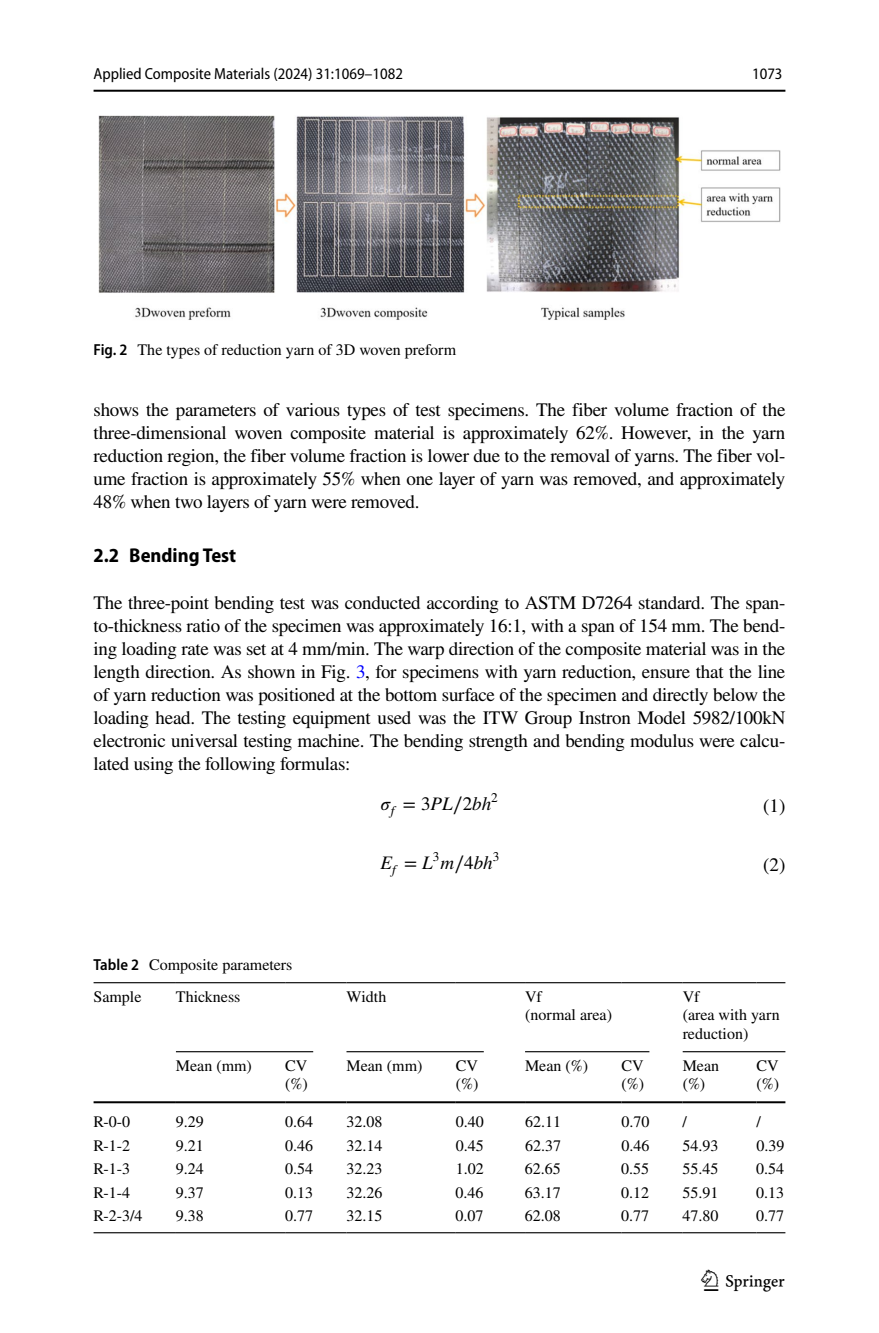
<style>
.page{position:relative;width:879px;height:1333px;background:#fff}
.page>*{position:absolute;margin:0;border:0;box-sizing:border-box;transform-origin:0 0}
.t1{font:30px "Springnew Regular 5";color:#000}
.t2{font:700 semi-condensed 20px "Myriad Pro";color:#000}
.t3{font:19px/23px "STIX";letter-spacing:-.015em;color:#000;text-align:justify}
.t4{font:19px "STIX General Italic 2";color:#000}
.t5{font:italic 19px "STIX General";color:#000}
.t6{font:16px/18.4px "STIX";color:#000}
.t7{font:semi-condensed 16px "Myriad Pro";color:#000}
.t8{font:13.4px "STIX General";color:#000}
.s1{font-family:"Myriad Pro";font-weight:600;font-stretch:semi-condensed}
.s2{color:#00f}
.s3{font-family:"STIX Math"}
.s4{font-family:"STIX Math";font-style:normal}
.s5{font-style:normal}
.s6{font-family:"STIX Math Regular 2"}
.s7{font-family:"STIX General Regular 2"}
</style>
<div class="page">
<hr style="left:94px;top:90px;width:691px;height:2px;background:#000">
<img style="left:99px;top:116px;width:681px;height:204px">
<hr style="left:94px;top:982px;width:82px;height:1px;background:#000">
<hr style="left:94px;top:1101px;width:82px;height:2px;background:#000">
<hr style="left:176px;top:982px;width:109px;height:1px;background:#000">
<hr style="left:285px;top:982px;width:61px;height:1px;background:#000">
<hr style="left:346px;top:982px;width:110px;height:1px;background:#000">
<hr style="left:456px;top:982px;width:69px;height:1px;background:#000">
<hr style="left:525px;top:982px;width:96px;height:1px;background:#000">
<hr style="left:621px;top:982px;width:61px;height:1px;background:#000">
<hr style="left:682px;top:982px;width:74px;height:1px;background:#000">
<svg style="left:756px;top:982px;width:29px;height:1px"></svg>
<hr style="left:176px;top:1101px;width:109px;height:2px;background:#000">
<hr style="left:285px;top:1101px;width:61px;height:2px;background:#000">
<hr style="left:346px;top:1101px;width:110px;height:2px;background:#000">
<hr style="left:456px;top:1101px;width:69px;height:2px;background:#000">
<hr style="left:525px;top:1101px;width:96px;height:2px;background:#000">
<hr style="left:621px;top:1101px;width:61px;height:2px;background:#000">
<hr style="left:682px;top:1101px;width:74px;height:2px;background:#000">
<hr style="left:756px;top:1101px;width:29px;height:2px;background:#000">
<hr style="left:94px;top:1232px;width:82px;height:1px;background:#000">
<hr style="left:176px;top:1232px;width:109px;height:1px;background:#000">
<hr style="left:285px;top:1232px;width:61px;height:1px;background:#000">
<hr style="left:346px;top:1232px;width:110px;height:1px;background:#000">
<hr style="left:456px;top:1232px;width:69px;height:1px;background:#000">
<hr style="left:525px;top:1232px;width:96px;height:1px;background:#000">
<hr style="left:621px;top:1232px;width:61px;height:1px;background:#000">
<hr style="left:682px;top:1232px;width:74px;height:1px;background:#000">
<svg style="left:756px;top:1232px;width:29px;height:1px"></svg>
<hr style="left:176px;top:1051px;width:137px;height:1px;background:#000">
<hr style="left:346px;top:1051px;width:138px;height:1px;background:#000">
<hr style="left:525px;top:1051px;width:124px;height:1px;background:#000">
<hr style="left:682px;top:1051px;width:103px;height:1px;background:#000">
<p class="t7" style="left:94px;top:65px;width:311px">Applied Composite Materials (2024) 31:1069–1082</p>
<p class="t7" style="left:752px;top:65px;width:32px">1073</p>
<p class="t6" style="left:94px;top:341px;width:364px"><span class="s1">Fig. 2</span> The types of reduction yarn of 3D woven preform</p>
<p class="t3" style="left:94px;top:399px;width:693px">shows the parameters of various types of test specimens. The fiber volume fraction of the three-dimensional woven composite material is approximately 62%. However, in the yarn reduction region, the fiber volume fraction is lower due to the removal of yarns. The fiber vol&shy;ume fraction is approximately 55% when one layer of yarn was removed, and approximately 48% when two layers of yarn were removed.</p>
<p class="t2" style="left:94px;top:544px;width:144px">2.2 Bending Test</p>
<p class="t3" style="left:94px;top:592px;width:693px">The three-point bending test was conducted according to ASTM D7264 standard. The span&shy;to-thickness ratio of the specimen was approximately 16:1, with a span of 154 mm. The bend&shy;ing loading rate was set at 4 mm/min. The warp direction of the composite material was in the length direction. As shown in Fig. <span class="s2">3</span>, for specimens with yarn reduction, ensure that the line of yarn reduction was positioned at the bottom surface of the specimen and directly below the loading head. The testing equipment used was the ITW Group Instron Model 5982/100kN electronic universal testing machine. The bending strength and bending modulus were calcu&shy;lated using the following formulas:</p>
<p class="t5" style="left:381px;top:796px;width:112px"><span class="s3">𝜎</span><sub>f</sub> <span class="s4">=</span> <span class="s5">3</span>PL<span class="s4">∕</span><span class="s5">2</span>bh</p>
<p class="t3" style="left:763px;top:795px;width:24px">(1)</p>
<p class="t8" style="left:491px;top:789px;width:8px">2</p>
<p class="t4" style="left:380px;top:855px;width:120px">E<sub>f</sub> <span class="s6">=</span> L<sup>3</sup>m<span class="s6">∕</span><span class="s7">4</span>bh<sup>3</sup></p>
<p class="t3" style="left:763px;top:854px;width:24px">(2)</p>
<p class="t6" style="left:94px;top:950px;width:200px;line-height:31.6px"><span class="s1">Table 2</span> Composite parameters<br>Sample</p>
<p class="t6" style="left:176px;top:988px;width:66px">Thickness</p>
<p class="t6" style="left:346px;top:988px;width:41px">Width</p>
<p class="t6" style="left:525px;top:988px;width:88px">Vf<br>(normal area)</p>
<p class="t6" style="left:682px;top:988px;width:99px">Vf<br>(area with yarn reduction)</p>
<p class="t6" style="left:176px;top:1057px;width:77px">Mean (mm)</p>
<p class="t6" style="left:285px;top:1057px;width:24px">CV (%)</p>
<p class="t6" style="left:346px;top:1057px;width:77px">Mean (mm)</p>
<p class="t6" style="left:456px;top:1057px;width:24px">CV (%)</p>
<p class="t6" style="left:525px;top:1057px;width:65px">Mean (%)</p>
<p class="t6" style="left:621px;top:1057px;width:24px">CV (%)</p>
<p class="t6" style="left:682px;top:1057px;width:38px">Mean (%)</p>
<p class="t6" style="left:756px;top:1057px;width:24px">CV (%)</p>
<p class="t6" style="left:94px;top:1113px;width:38px">R-0-0</p>
<p class="t6" style="left:176px;top:1113px;width:29px">9.29</p>
<p class="t6" style="left:285px;top:1113px;width:29px">0.64</p>
<p class="t6" style="left:346px;top:1113px;width:37px">32.08</p>
<p class="t6" style="left:456px;top:1113px;width:29px">0.40</p>
<p class="t6" style="left:525px;top:1113px;width:37px">62.11</p>
<p class="t6" style="left:621px;top:1113px;width:29px">0.70</p>
<p class="t6" style="left:682px;top:1113px;width:6px">/</p>
<p class="t6" style="left:756px;top:1113px;width:6px">/</p>
<p class="t6" style="left:93px;top:1137px;width:38px">R-1-2</p>
<p class="t6" style="left:176px;top:1137px;width:29px">9.21</p>
<p class="t6" style="left:285px;top:1137px;width:29px">0.46</p>
<p class="t6" style="left:346px;top:1137px;width:37px">32.14</p>
<p class="t6" style="left:456px;top:1137px;width:29px">0.45</p>
<p class="t6" style="left:525px;top:1137px;width:37px">62.37</p>
<p class="t6" style="left:621px;top:1137px;width:29px">0.46</p>
<p class="t6" style="left:682px;top:1137px;width:37px">54.93</p>
<p class="t6" style="left:756px;top:1137px;width:29px">0.39</p>
<p class="t6" style="left:93px;top:1160px;width:38px">R-1-3</p>
<p class="t6" style="left:176px;top:1160px;width:29px">9.24</p>
<p class="t6" style="left:285px;top:1160px;width:29px">0.54</p>
<p class="t6" style="left:346px;top:1160px;width:37px">32.23</p>
<p class="t6" style="left:456px;top:1160px;width:29px">1.02</p>
<p class="t6" style="left:525px;top:1160px;width:37px">62.65</p>
<p class="t6" style="left:621px;top:1160px;width:29px">0.55</p>
<p class="t6" style="left:682px;top:1160px;width:37px">55.45</p>
<p class="t6" style="left:756px;top:1160px;width:29px">0.54</p>
<p class="t6" style="left:93px;top:1184px;width:38px">R-1-4</p>
<p class="t6" style="left:176px;top:1184px;width:29px">9.37</p>
<p class="t6" style="left:285px;top:1184px;width:29px">0.13</p>
<p class="t6" style="left:346px;top:1184px;width:37px">32.26</p>
<p class="t6" style="left:456px;top:1184px;width:29px">0.46</p>
<p class="t6" style="left:525px;top:1184px;width:37px">63.17</p>
<p class="t6" style="left:621px;top:1184px;width:29px">0.12</p>
<p class="t6" style="left:682px;top:1184px;width:37px">55.91</p>
<p class="t6" style="left:756px;top:1184px;width:29px">0.13</p>
<p class="t6" style="left:93px;top:1207px;width:51px">R-2-3/4</p>
<p class="t6" style="left:176px;top:1207px;width:29px">9.38</p>
<p class="t6" style="left:285px;top:1207px;width:29px">0.77</p>
<p class="t6" style="left:346px;top:1207px;width:37px">32.15</p>
<p class="t6" style="left:455px;top:1207px;width:29px">0.07</p>
<p class="t6" style="left:525px;top:1207px;width:37px">62.08</p>
<p class="t6" style="left:621px;top:1207px;width:29px">0.77</p>
<p class="t6" style="left:682px;top:1207px;width:37px">47.80</p>
<p class="t6" style="left:756px;top:1207px;width:29px">0.77</p>
<h1 class="t1" style="left:704px;top:1269px;width:83px">1 3</h1>
</div>
